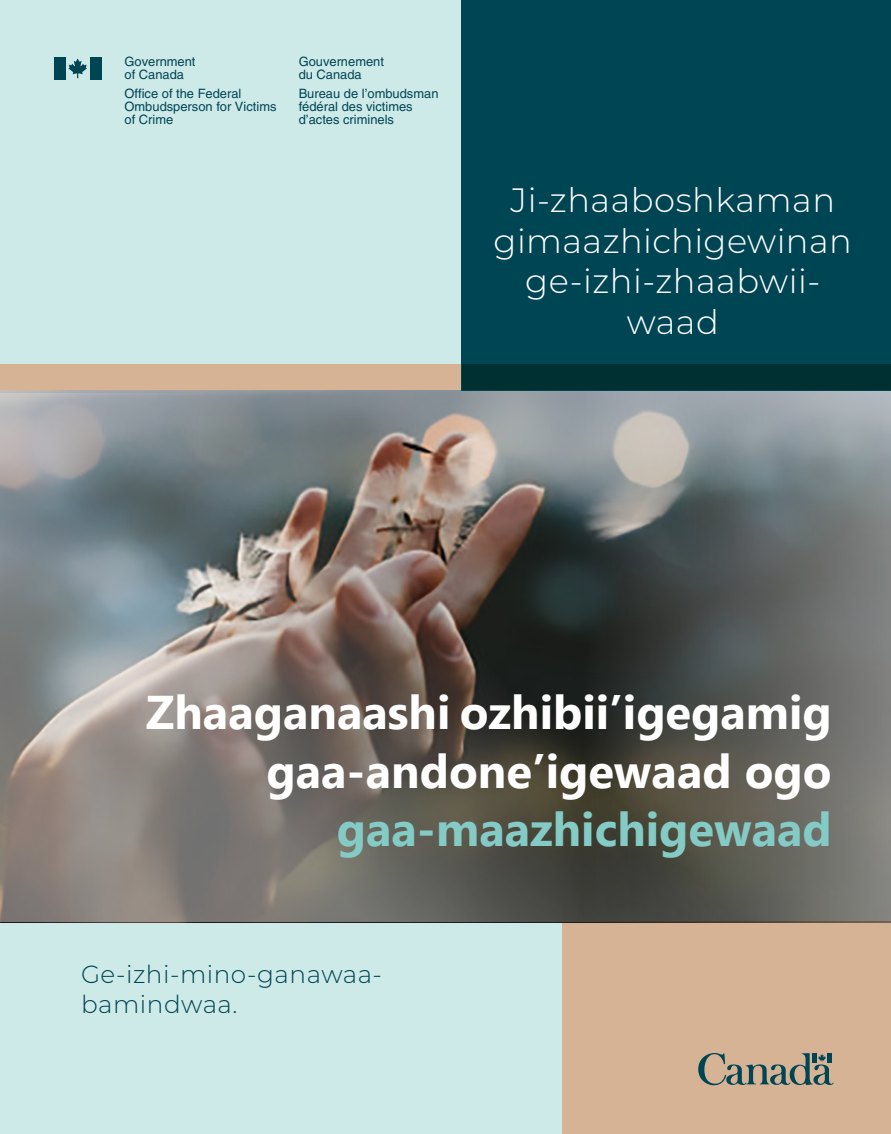
<style>
.page{position:relative;width:891px;height:1134px;background:#fff}
.page>*{position:absolute;margin:0;border:0;box-sizing:border-box;transform-origin:0 0}
.t1{font:700 47.25px/58.5px "Gadugi";color:#fff;text-align:right}
.t2{font:700 47.25px "Gadugi";color:#84cbc6}
.t3{font:300 33.75px/40.5px "Montserrat";letter-spacing:.015em;color:#fff;text-align:center}
.t4{font:300 24.75px/29.7px "Montserrat";letter-spacing:.02em;color:#004554}
.t5{font:12.83px/12.8px "Helvetica LT Std";color:#004554}
</style>
<div class="page">
<div style="left:0;top:0;width:565px;height:1134px;background:#ceeae8"></div>
<div style="left:562px;top:922px;width:329px;height:212px;background:#d7b395"></div>
<div style="left:0;top:364px;width:462px;height:26px;background:#d7b395"></div>
<svg style="left:698px;top:1053px;width:136px;height:32px"></svg>
<div style="left:462px;top:0;width:429px;height:390px;background:#004554"></div>
<div style="left:462px;top:364px;width:429px;height:26px;background:#003031"></div>
<svg style="left:0;top:394px;width:891px;height:528px;background:#706f6c"></svg>
<svg style="left:68px;top:58px;width:19px;height:20px"></svg>
<div style="left:54px;top:57px;width:11px;height:22px;background:#004554"></div>
<div style="left:90px;top:57px;width:12px;height:22px;background:#004554"></div>
<p class="t5" style="left:125px;top:55px;width:73px">Government of Canada</p>
<p class="t5" style="left:125px;top:87px;width:154px">Office of the Federal<br>Ombudsperson for Victims of Crime</p>
<p class="t5" style="left:299px;top:55px;width:87px">Gouvernement du Canada</p>
<p class="t5" style="left:299px;top:87px;width:141px">Bureau de l’ombudsman fédéral des victimes d’actes criminels</p>
<h2 class="t3" style="left:494px;top:179px;width:360px">Ji-zhaaboshkaman gimaazhichigewinan ge-izhi-zhaabwii&shy;waad</h2>
<h1 class="t1" style="left:146px;top:683px;width:688px">Zhaaganaashi ozhibii’igegamig gaa-andone’igewaad ogo</h1>
<h1 class="t2" style="left:337px;top:801px;width:496px">gaa-maazhichigewaad</h1>
<h3 class="t4" style="left:81px;top:959px;width:303px">Ge-izhi-mino-ganawaa&shy;bamindwaa.</h3>
</div>
